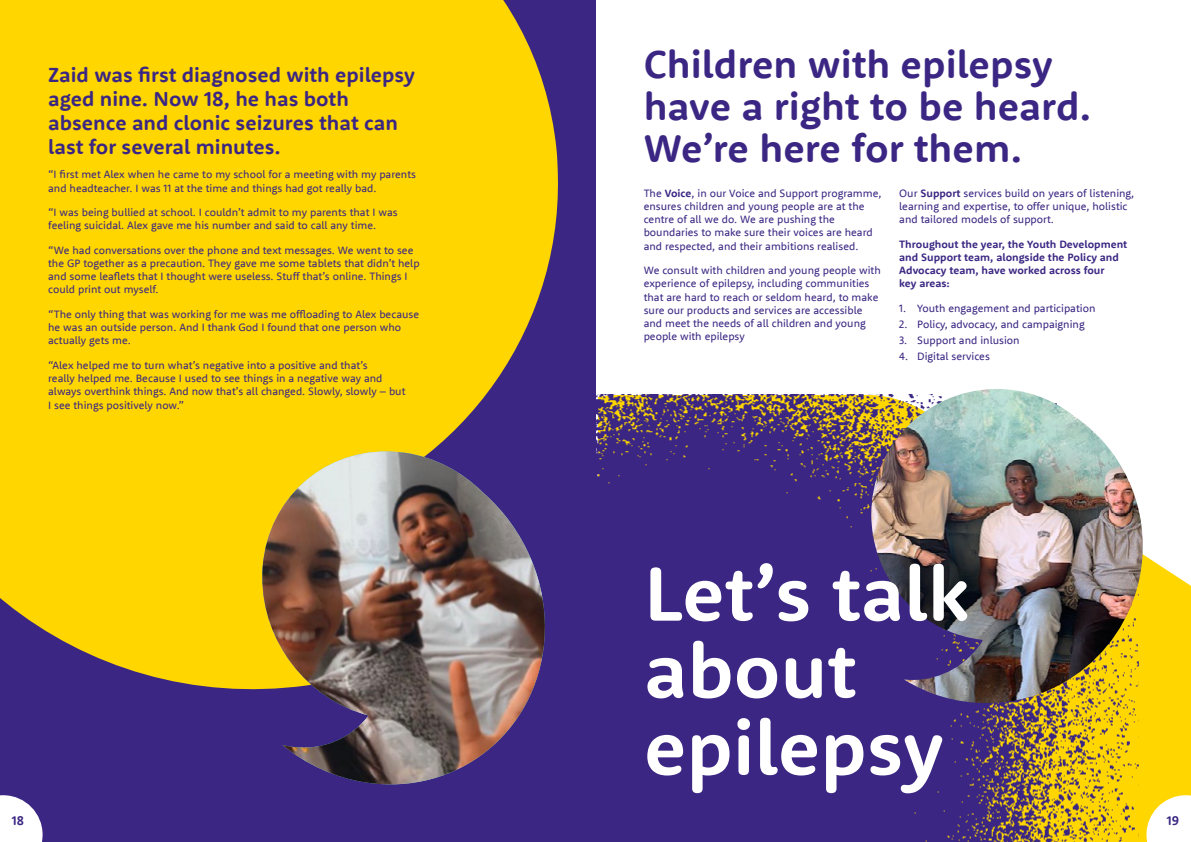
<style>
.page{position:relative;width:1191px;height:842px;background:#fff}
.page>*{position:absolute;margin:0;border:0;box-sizing:border-box;transform-origin:0 0}
.t1{font:700 78.8px/77px "Rooney Sans";color:#fff}
.t2{font:700 40px/42px "Rooney Sans";color:#3b2783}
.t3{font:700 21px/24px "Rooney Sans";color:#3b2783}
.t4{font:700 13px "Rooney Sans";color:#3b2783}
.t5{font:11px/13.2px "Rooney Sans";color:#3b2783}
.t6{font:700 11px/13.2px "Rooney Sans";color:#3b2783}
.s1{font-weight:700}
</style>
<div class="page">
<div style="left:0;top:0;width:595px;height:842px;background:#3b2783"></div>
<svg style="left:0;top:0;width:558px;height:690px;background:#f0c909"></svg>
<img style="left:262px;top:451px;width:287px;height:334px">
<svg style="left:1138px;top:531px;width:53px;height:263px;background:#fedb24"></svg>
<img style="left:595px;top:394px;width:543px;height:448px">
<img style="left:871px;top:389px;width:271px;height:314px">
<svg style="left:0;top:795px;width:43px;height:47px"></svg>
<svg style="left:931px;top:794px;width:260px;height:48px;background:#ac925a"></svg>
<h3 class="t3" style="left:48px;top:62px;width:368px">Zaid was first diagnosed with epilepsy aged nine. Now 18, he has both absence and clonic seizures that can last for several minutes.</h3>
<p class="t5" style="left:48px;top:168px;width:369px">“I first met Alex when he came to my school for a meeting with my parents and headteacher. I was 11 at the time and things had got really bad.</p>
<p class="t5" style="left:48px;top:205px;width:351px">“I was being bullied at school. I couldn’t admit to my parents that I was feeling suicidal. Alex gave me his number and said to call any time.</p>
<p class="t5" style="left:48px;top:243px;width:373px">“We had conversations over the phone and text messages. We went to see the GP together as a precaution. They gave me some tablets that didn’t help and some leaflets that I thought were useless. Stuff that’s online. Things I could print out myself.</p>
<p class="t5" style="left:48px;top:307px;width:372px">“The only thing that was working for me was me offloading to Alex because he was an outside person. And I thank God I found that one person who actually gets me.</p>
<p class="t5" style="left:48px;top:358px;width:359px">“Alex helped me to turn what’s negative into a positive and that’s<br>really helped me. Because I used to see things in a negative way and always overthink things. And now that’s all changed. Slowly, slowly – but I see things positively now.”</p>
<h2 class="t2" style="left:643px;top:42px;width:449px">Children with epilepsy have a right to be heard.<br>We’re here for them.</h2>
<p class="t5" style="left:643px;top:186px;width:239px">The <span class="s1">Voice</span>, in our Voice and Support programme, ensures children and young people are at the centre of all we do. We are pushing the boundaries to make sure their voices are heard and respected, and their ambitions realised.</p>
<p class="t5" style="left:643px;top:263px;width:239px">We consult with children and young people with experience of epilepsy, including communities that are hard to reach or seldom heard, to make sure our products and services are accessible and meet the needs of all children and young people with epilepsy</p>
<p class="t5" style="left:899px;top:186px;width:237px">Our <span class="s1">Support</span> services build on years of listening, learning and expertise, to offer unique, holistic and tailored models of support.</p>
<p class="t6" style="left:899px;top:237px;width:229px">Throughout the year, the Youth Development and Support team, alongside the Policy and Advocacy team, have worked across four<br>key areas:</p>
<p class="t5" style="left:899px;top:301px;width:198px">1. Youth engagement and participation</p>
<p class="t5" style="left:899px;top:317px;width:187px">2. Policy, advocacy, and campaigning</p>
<p class="t5" style="left:899px;top:333px;width:122px">3. Support and inlusion</p>
<p class="t5" style="left:899px;top:349px;width:92px">4. Digital services</p>
<h1 class="t1" style="left:644px;top:553px;width:326px">Let’s talk about epilepsy</h1>
<p class="t4" style="left:12px;top:812px;width:14px">18</p>
<p class="t4" style="left:1166px;top:812px;width:14px">19</p>
</div>
